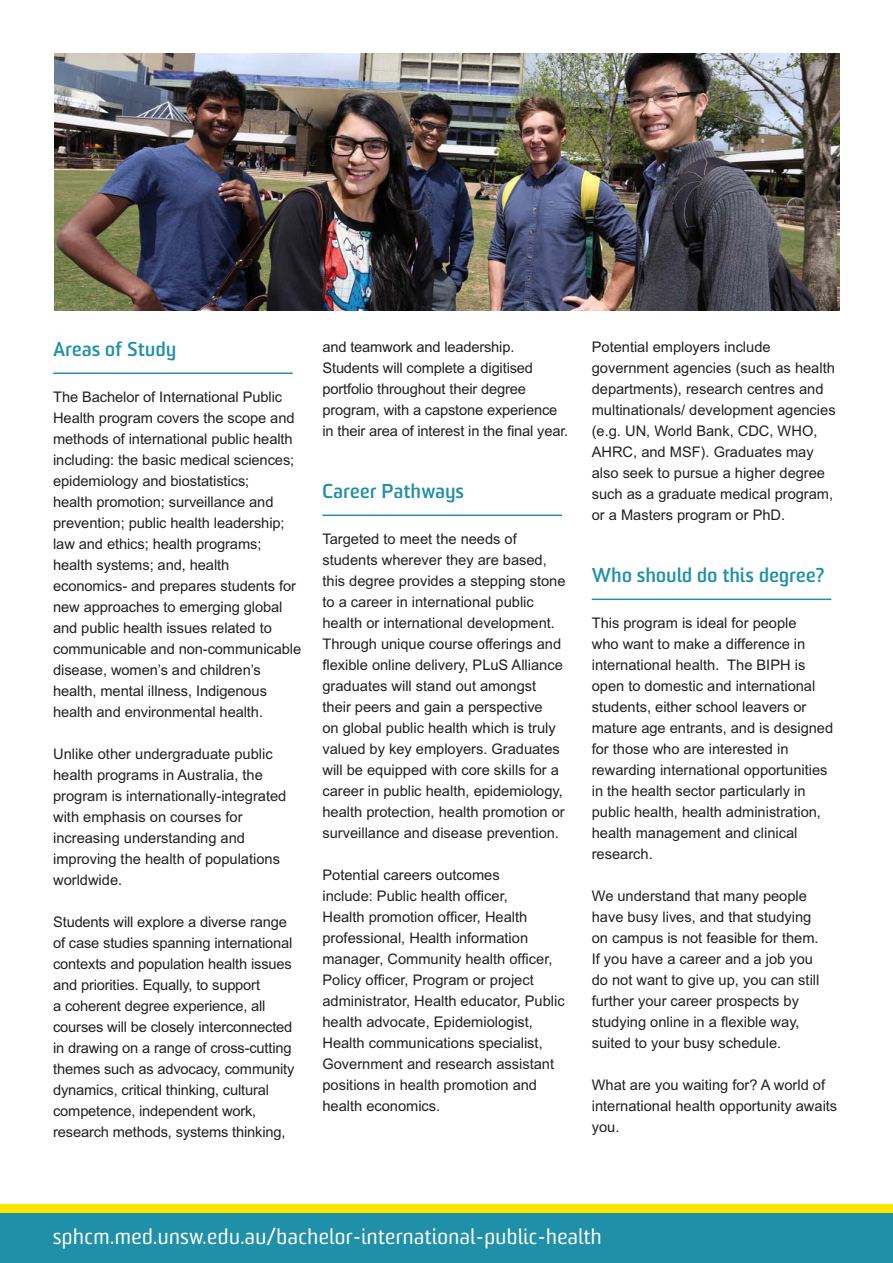
<style>
.page{position:relative;width:893px;height:1263px;background:#fff}
.page>*{position:absolute;margin:0;border:0;box-sizing:border-box;transform-origin:0 0}
.t1{font:21px "Sommet";letter-spacing:.025em;color:#fff}
.t2{font:700 19.5px "Sommet";letter-spacing:.025em;color:#2090a9}
.t3{font:14.7px/21px "Arial MT Std";color:#231f20}
</style>
<div class="page">
<div style="left:0;top:1212px;width:893px;height:51px;background:#2090a9"></div>
<div style="left:0;top:1204px;width:893px;height:9px;background:#ffe601"></div>
<hr style="left:53px;top:372px;width:240px;height:2px;background:#2090a9">
<hr style="left:322px;top:514px;width:240px;height:2px;background:#2090a9">
<hr style="left:592px;top:598px;width:239px;height:2px;background:#2090a9">
<img style="left:54px;top:53px;width:786px;height:257px">
<h2 class="t2" style="left:53px;top:336px;width:124px">Areas of Study</h2>
<p class="t3" style="left:53px;top:386px;width:249px">The Bachelor of International Public Health program covers the scope and methods of international public health including: the basic medical sciences; epidemiology and biostatistics;<br>health promotion; surveillance and prevention; public health leadership; law and ethics; health programs; health systems; and, health economics- and prepares students for new approaches to emerging global and public health issues related to communicable and non-communicable disease, women’s and children’s health, mental illness, Indigenous health and environmental health.</p>
<p class="t3" style="left:53px;top:743px;width:235px">Unlike other undergraduate public health programs in Australia, the program is internationally-integrated with emphasis on courses for increasing understanding and improving the health of populations worldwide.</p>
<p class="t3" style="left:53px;top:911px;width:243px">Students will explore a diverse range of case studies spanning international contexts and population health issues and priorities. Equally, to support<br>a coherent degree experience, all courses will be closely interconnected in drawing on a range of cross-cutting themes such as advocacy, community dynamics, critical thinking, cultural competence, independent work, research methods, systems thinking,</p>
<p class="t3" style="left:322px;top:336px;width:247px">and teamwork and leadership.<br>Students will complete a digitised portfolio throughout their degree program, with a capstone experience in their area of interest in the final year.</p>
<h2 class="t2" style="left:322px;top:478px;width:143px">Career Pathways</h2>
<p class="t3" style="left:322px;top:528px;width:245px">Targeted to meet the needs of students wherever they are based, this degree provides a stepping stone to a career in international public health or international development.<br>Through unique course offerings and flexible online delivery, PLuS Alliance graduates will stand out amongst their peers and gain a perspective<br>on global public health which is truly valued by key employers. Graduates will be equipped with core skills for a career in public health, epidemiology, health protection, health promotion or surveillance and disease prevention.</p>
<p class="t3" style="left:322px;top:864px;width:244px">Potential careers outcomes<br>include: Public health officer,<br>Health promotion officer, Health professional, Health information manager, Community health officer, Policy officer, Program or project administrator, Health educator, Public health advocate, Epidemiologist, Health communications specialist, Government and research assistant positions in health promotion and health economics.</p>
<p class="t3" style="left:592px;top:336px;width:245px">Potential employers include government agencies (such as health departments), research centres and multinationals/ development agencies (e.g. UN, World Bank, CDC, WHO, AHRC, and MSF). Graduates may also seek to pursue a higher degree such as a graduate medical program, or a Masters program or PhD.</p>
<h2 class="t2" style="left:592px;top:562px;width:234px">Who should do this degree?</h2>
<p class="t3" style="left:592px;top:612px;width:243px">This program is ideal for people<br>who want to make a difference in international health. The BIPH is open to domestic and international students, either school leavers or mature age entrants, and is designed for those who are interested in rewarding international opportunities in the health sector particularly in public health, health administration, health management and clinical research.</p>
<p class="t3" style="left:592px;top:885px;width:229px">We understand that many people have busy lives, and that studying on campus is not feasible for them.<br>If you have a career and a job you do not want to give up, you can still further your career prospects by studying online in a flexible way, suited to your busy schedule.</p>
<p class="t3" style="left:592px;top:1074px;width:247px">What are you waiting for? A world of international health opportunity awaits you.</p>
<h1 class="t1" style="left:53px;top:1223px;width:550px">sphcm.med.unsw.edu.au/bachelor-international-public-health</h1>
</div>
